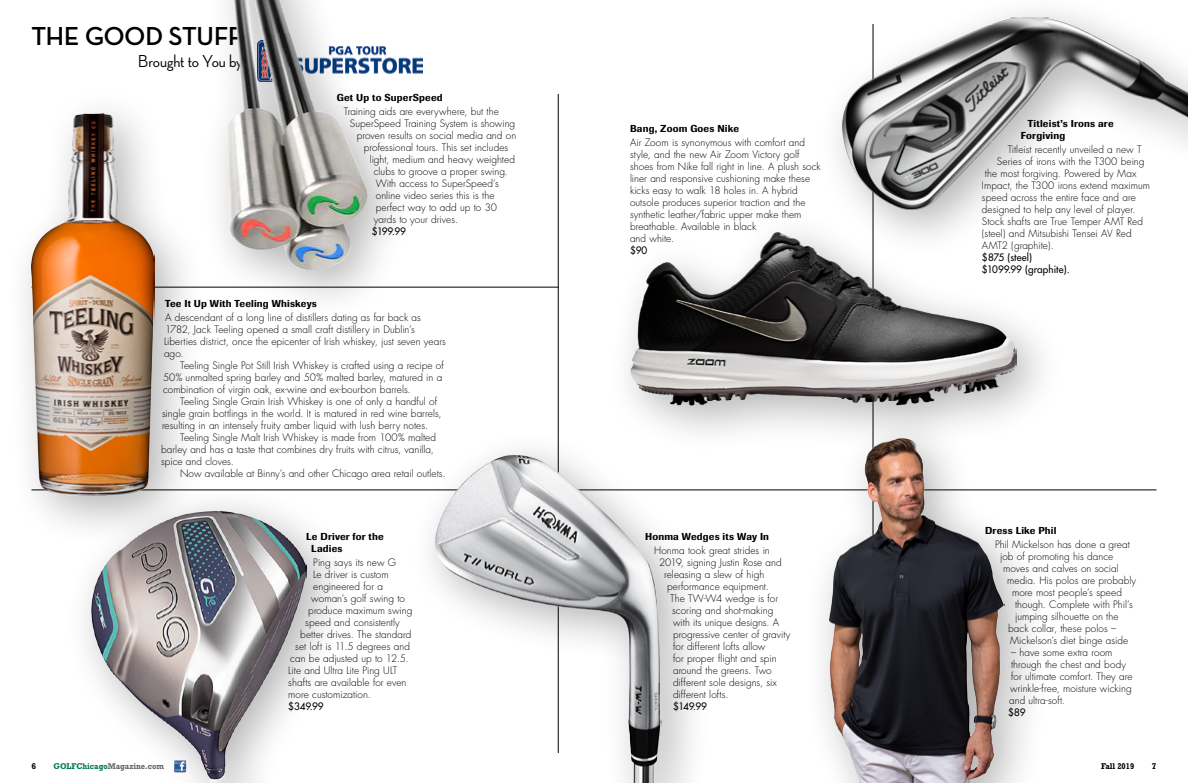
<style>
.page{position:relative;width:1188px;height:783px;background:#fff}
.page>*{position:absolute;margin:0;border:0;box-sizing:border-box;transform-origin:0 0}
.t1{font:700 26.5px "Neutraface Display";letter-spacing:-.01em;color:#000}
.t2{font:500 17.7px "Neutraface Display";letter-spacing:-.01em;color:#000}
.t3{font:300 10px/12px "Futura";letter-spacing:.005em;color:#000}
.t4{font:500 10px/12px "Imago";letter-spacing:.02em;color:#000}
.t5{font:10px/12px "Futura";letter-spacing:-.005em;color:#000}
.t6{font:700 8.5px "Rockwell";color:#636466;scale:.9 1}
.t7{font:700 8.5px "Rockwell";color:#000;scale:.9 1}
.t8{font:700 8.5px "Rockwell";color:#000}
.s1{color:#007a48}
</style>
<div class="page">
<img style="left:417px;top:57px;width:6px;height:17px">
<hr style="left:32px;top:490px;width:1124px;height:1px;background:#000">
<hr style="left:558px;top:94px;width:1px;height:659px;background:#000">
<hr style="left:32px;top:287px;width:526px;height:1px;background:#000">
<div style="left:408px;top:428px;width:304px;height:355px;background:#000;opacity:.3"></div>
<img style="left:433px;top:454px;width:229px;height:329px">
<div style="left:604px;top:207px;width:462px;height:248px;background:#000;opacity:.3"></div>
<img style="left:631px;top:232px;width:385px;height:174px">
<div style="left:802px;top:412px;width:250px;height:371px;background:#000;opacity:.3"></div>
<img style="left:827px;top:436px;width:177px;height:347px">
<div style="left:64px;top:483px;width:293px;height:300px;background:#000;opacity:.3"></div>
<img style="left:91px;top:510px;width:215px;height:273px">
<div style="left:199px;top:0;width:218px;height:322px;background:#000;opacity:.3"></div>
<img style="left:228px;top:0;width:140px;height:270px">
<div style="left:4px;top:86px;width:202px;height:462px;background:#000;opacity:.3"></div>
<img style="left:32px;top:114px;width:122px;height:382px">
<div style="left:815px;top:0;width:373px;height:260px;background:#000;opacity:.3"></div>
<img style="left:843px;top:18px;width:345px;height:192px">
<h1 class="t1" style="left:32px;top:21px;width:212px">THE GOOD STUFF</h1>
<h2 class="t2" style="left:138px;top:51px;width:106px">Brought to You by</h2>
<p class="t4" style="left:337px;top:91px;width:107px">Get Up to SuperSpeed</p>
<p class="t3" style="left:344px;top:105px;width:157px">Training aids are everywhere, but the</p>
<p class="t3" style="left:350px;top:117px;width:167px">SuperSpeed Training System is showing</p>
<p class="t3" style="left:357px;top:129px;width:161px">proven results on social media and on</p>
<p class="t3" style="left:364px;top:141px;width:146px">professional tours. This set includes</p>
<p class="t3" style="left:370px;top:153px;width:147px">light, medium and heavy weighted</p>
<p class="t3" style="left:374px;top:165px;width:136px">clubs to groove a proper swing.</p>
<p class="t3" style="left:376px;top:177px;width:125px">With access to SuperSpeed’s</p>
<p class="t3" style="left:376px;top:189px;width:120px">online video series this is the</p>
<p class="t3" style="left:376px;top:201px;width:123px">perfect way to add up to 30</p>
<p class="t3" style="left:374px;top:213px;width:86px">yards to your drives.</p>
<p class="t5" style="left:372px;top:225px;width:36px">$199.99</p>
<p class="t4" style="left:165px;top:298px;width:153px">Tee It Up With Teeling Whiskeys</p>
<p class="t3" style="left:164px;top:312px;width:283px">A descendant of a long line of distillers dating as far back as 1782, Jack Teeling opened a small craft distillery in Dublin’s Liberties district, once the epicenter of Irish whiskey, just seven years ago.</p>
<p class="t3" style="left:163px;top:360px;width:282px;text-indent:17px">Teeling Single Pot Still Irish Whiskey is crafted using a recipe of<br>50% unmalted spring barley and 50% malted barley, matured in a combination of virgin oak, ex-wine and ex-bourbon barrels.</p>
<p class="t3" style="left:162px;top:396px;width:281px;text-indent:18px">Teeling Single Grain Irish Whiskey is one of only a handful of single grain bottlings in the world. It is matured in red wine barrels, resulting in an intensely fruity amber liquid with lush berry notes.</p>
<p class="t3" style="left:161px;top:432px;width:277px;text-indent:19px">Teeling Single Malt Irish Whiskey is made from 100% malted barley and has a taste that combines dry fruits with citrus, vanilla, spice and cloves.</p>
<p class="t3" style="left:180px;top:468px;width:267px">Now available at Binny’s and other Chicago area retail outlets.</p>
<p class="t4" style="left:311px;top:531px;width:74px;text-indent:-5px">Le Driver for the<br>Ladies</p>
<p class="t3" style="left:313px;top:557px;width:84px">Ping says its new G</p>
<p class="t3" style="left:313px;top:569px;width:77px">Le driver is custom</p>
<p class="t3" style="left:313px;top:581px;width:71px">engineered for a</p>
<p class="t3" style="left:311px;top:593px;width:95px">woman’s golf swing to</p>
<p class="t3" style="left:308px;top:605px;width:106px">produce maximum swing</p>
<p class="t3" style="left:305px;top:617px;width:96px">speed and consistently</p>
<p class="t3" style="left:300px;top:629px;width:113px">better drives. The standard</p>
<p class="t3" style="left:295px;top:641px;width:116px">set loft is 11.5 degrees and</p>
<p class="t3" style="left:290px;top:653px;width:120px">can be adjusted up to 12.5.</p>
<p class="t3" style="left:288px;top:665px;width:111px">Lite and Ultra Lite Ping ULT</p>
<p class="t3" style="left:288px;top:677px;width:120px">shafts are available for even</p>
<p class="t3" style="left:288px;top:689px;width:84px">more customization.</p>
<p class="t5" style="left:288px;top:701px;width:37px">$349.99</p>
<p class="t4" style="left:630px;top:123px;width:111px">Bang, Zoom Goes Nike</p>
<p class="t3" style="left:630px;top:137px;width:192px">Air Zoom is synonymous with comfort and style, and the new Air Zoom Victory golf shoes from Nike fall right in line. A plush sock liner and responsive cushioning make these kicks easy to walk 18 holes in. A hybrid outsole produces superior traction and the synthetic leather/fabric upper make them breathable. Available in black<br>and white.</p>
<p class="t5" style="left:630px;top:245px;width:19px">$90</p>
<p class="t4" style="left:645px;top:531px;width:126px">Honma Wedges its Way In</p>
<p class="t3" style="left:654px;top:545px;width:117px">Honma took great strides in</p>
<p class="t3" style="left:659px;top:557px;width:124px">2019, signing Justin Rose and</p>
<p class="t3" style="left:664px;top:569px;width:102px">releasing a slew of high</p>
<p class="t3" style="left:667px;top:581px;width:103px">performance equipment.</p>
<p class="t3" style="left:670px;top:593px;width:110px">The TW-W4 wedge is for</p>
<p class="t3" style="left:672px;top:605px;width:103px">scoring and shot-making</p>
<p class="t3" style="left:673px;top:617px;width:108px">with its unique designs. A</p>
<p class="t3" style="left:673px;top:629px;width:119px">progressive center of gravity</p>
<p class="t3" style="left:673px;top:641px;width:94px">for different lofts allow</p>
<p class="t3" style="left:673px;top:653px;width:105px">for proper flight and spin</p>
<p class="t3" style="left:673px;top:665px;width:100px">around the greens. Two</p>
<p class="t3" style="left:673px;top:677px;width:105px">different sole designs, six</p>
<p class="t3" style="left:673px;top:689px;width:57px">different lofts.</p>
<p class="t5" style="left:673px;top:701px;width:35px">$149.99</p>
<p class="t4" style="left:1021px;top:117px;width:94px;text-indent:7px">Titleist’s Irons are<br>Forgiving</p>
<p class="t3" style="left:1008px;top:143px;width:135px">Titleist recently unveiled a new T</p>
<p class="t3" style="left:997px;top:155px;width:149px">Series of irons with the T300 being</p>
<p class="t3" style="left:985px;top:167px;width:153px">the most forgiving. Powered by Max</p>
<p class="t3" style="left:982px;top:179px;width:170px">Impact, the T300 irons extend maximum</p>
<p class="t3" style="left:982px;top:191px;width:155px">speed across the entire face and are</p>
<p class="t3" style="left:982px;top:203px;width:155px">designed to help any level of player.</p>
<p class="t3" style="left:982px;top:215px;width:163px">Stock shafts are True Temper AMT Red</p>
<p class="t3" style="left:982px;top:227px;width:151px">(steel) and Mitsubishi Tensei AV Red</p>
<p class="t3" style="left:982px;top:239px;width:73px">AMT2 (graphite).</p>
<p class="t5" style="left:982px;top:251px;width:89px">$875 (steel) $1099.99 (graphite).</p>
<p class="t4" style="left:985px;top:525px;width:73px">Dress Like Phil</p>
<p class="t3" style="left:995px;top:539px;width:136px">Phil Mickelson has done a great</p>
<p class="t3" style="left:1000px;top:551px;width:115px">job of promoting his dance</p>
<p class="t3" style="left:1003px;top:563px;width:117px">moves and calves on social</p>
<p class="t3" style="left:1007px;top:575px;width:131px">media. His polos are probably</p>
<p class="t3" style="left:1012px;top:587px;width:111px">more most people’s speed</p>
<p class="t3" style="left:1015px;top:599px;width:119px">though. Complete with Phil’s</p>
<p class="t3" style="left:1015px;top:611px;width:105px">jumping silhouette on the</p>
<p class="t3" style="left:1008px;top:623px;width:110px">back collar, these polos –</p>
<p class="t3" style="left:1010px;top:635px;width:120px">Mickelson’s diet binge aside</p>
<p class="t3" style="left:1009px;top:647px;width:125px">– have some extra room through the chest and body for ultimate comfort. They are wrinkle-free, moisture wicking and ultra-soft.</p>
<p class="t5" style="left:1008px;top:707px;width:19px">$89</p>
<p class="t8" style="left:32px;top:761px;width:6px">6</p>
<p class="t6" style="left:54px;top:761px;width:124px"><span class="s1">GOLFChicago</span>Magazine.com</p>
<p class="t7" style="left:1101px;top:761px;width:38px">Fall 2019</p>
<p class="t8" style="left:1152px;top:761px;width:6px">7</p>
</div>
